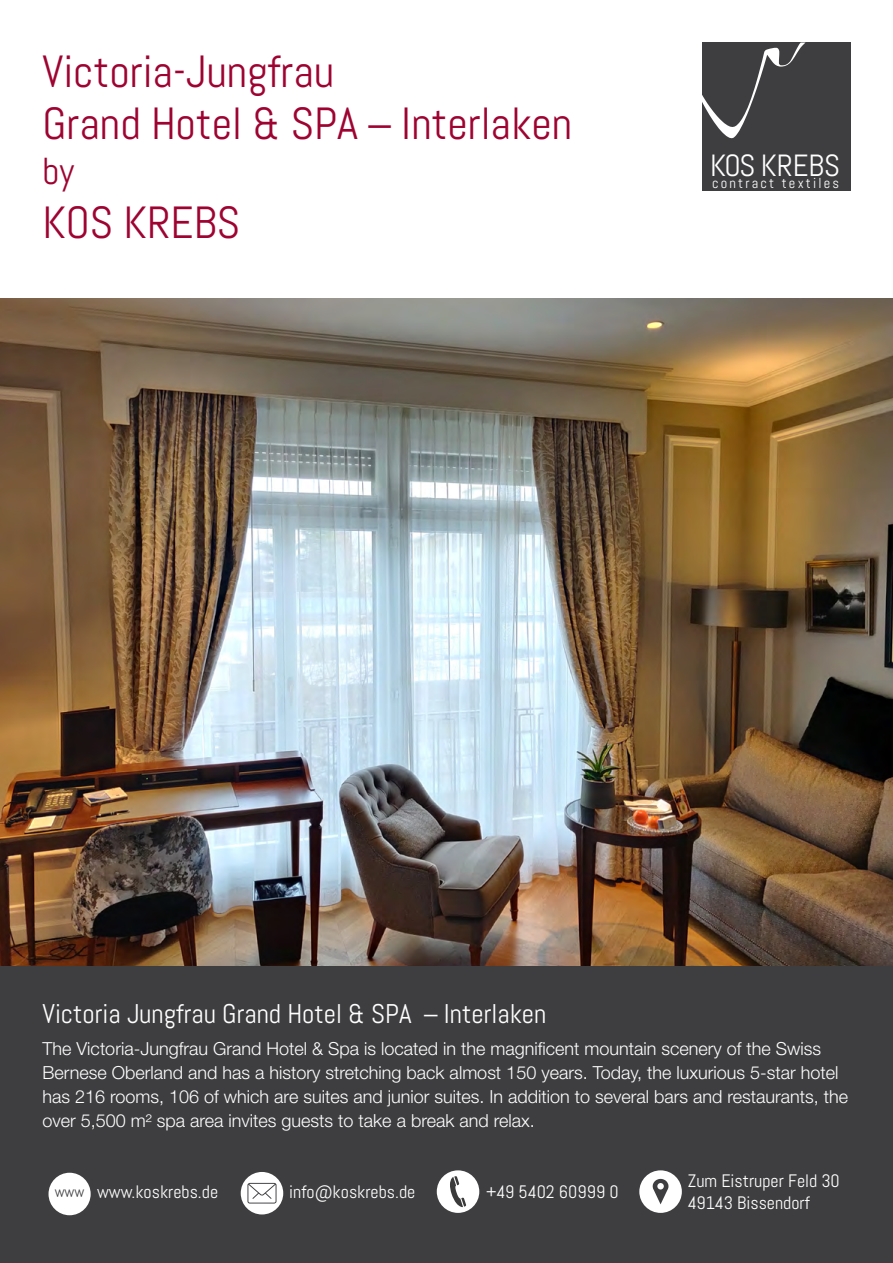
<style>
.page{position:relative;width:893px;height:1263px;background:#fff}
.page>*{position:absolute;margin:0;border:0;box-sizing:border-box;transform-origin:0 0}
.t1{font:45px/52.5px "Abel";color:#9e0331}
.t2{font:37.5px "Abel";color:#9e0331}
.t3{font:30.6px "Abel";color:#fff}
.t4{font:27px "Abel";color:#fff}
.t5{font:300 18px/24px "Helvetica Neue LT Std";color:#fff}
.t6{font:18px/21.6px "Abel";color:#fff}
.t7{font:14.4px "Abel";letter-spacing:.15em;color:#fff}
.s1{font-family:"Helvetica Neue LT Std";font-weight:300}
.s2{font-size:15.15px;color:#3e3d40}
</style>
<div class="page">
<div style="left:0;top:942px;width:893px;height:321px;background:#3e3d40"></div>
<div style="left:49px;top:1173px;width:42px;height:42px;background:#fff;border-radius:50%"></div>
<div style="left:241px;top:1172px;width:42px;height:42px;background:#fff;border-radius:50%"></div>
<svg style="left:247px;top:1183px;width:29px;height:20px"></svg>
<div style="left:437px;top:1170px;width:42px;height:43px;background:#fff;border-radius:50%"></div>
<svg style="left:450px;top:1176px;width:16px;height:31px"></svg>
<div style="left:639px;top:1170px;width:43px;height:43px;background:#fff;border-radius:50%"></div>
<svg style="left:653px;top:1179px;width:15px;height:25px"></svg>
<img style="left:0;top:298px;width:893px;height:668px">
<div style="left:702px;top:43px;width:148px;height:148px;background:#3e3d40"></div>
<svg style="left:702px;top:43px;width:103px;height:96px"></svg>
<h1 class="t1" style="left:43px;top:45px;width:531px">Victoria-Jungfrau<br>Grand Hotel &amp; SPA <span class="s1">–</span> Interlaken</h1>
<h2 class="t2" style="left:43px;top:147px;width:33px">by</h2>
<h1 class="t1" style="left:43px;top:196px;width:199px">KOS KREBS</h1>
<h3 class="t3" style="left:710px;top:146px;width:131px">KOS KREBS</h3>
<p class="t7" style="left:712px;top:174px;width:129px">contract textiles</p>
<h3 class="t4" style="left:43px;top:996px;width:505px">Victoria Jungfrau Grand Hotel &amp; SPA <span class="s1">–</span> Interlaken</h3>
<p class="t5" style="left:43px;top:1036px;width:807px">The Victoria-Jungfrau Grand Hotel &amp; Spa is located in the magnificent mountain scenery of the Swiss Bernese Oberland and has a history stretching back almost 150 years. Today, the luxurious 5-star hotel has 216 rooms, 106 of which are suites and junior suites. In addition to several bars and restaurants, the over 5,500 m² spa area invites guests to take a break and relax.</p>
<p class="t6" style="left:55px;top:1181px;width:165px"><span class="s2">www</span> www.koskrebs.de</p>
<p class="t6" style="left:289px;top:1181px;width:128px">info@koskrebs.de</p>
<p class="t6" style="left:486px;top:1181px;width:134px">+49 5402 60999 0</p>
<p class="t6" style="left:688px;top:1170px;width:153px">Zum Eistruper Feld 30<br>49143 Bissendorf</p>
</div>
